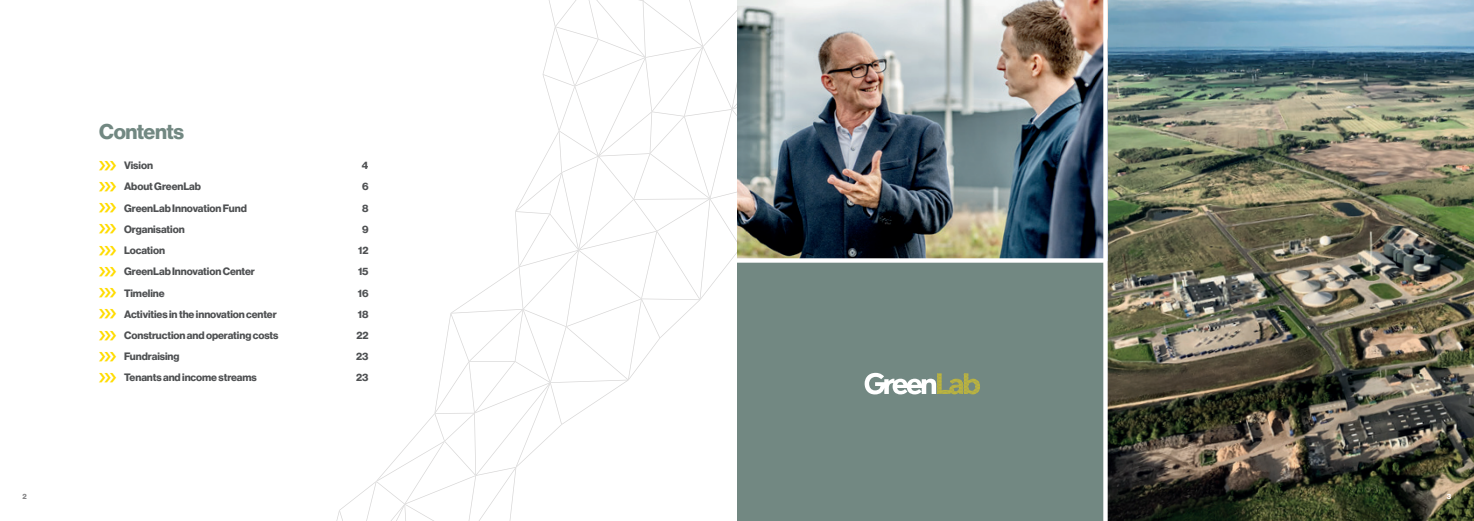
<style>
.page{position:relative;width:1474px;height:521px;background:#fff}
.page>*{position:absolute;margin:0;border:0;box-sizing:border-box;transform-origin:0 0}
.t1{font:700 21px "Neue Haas Display";letter-spacing:-.015em;color:#728882}
.t2{font:700 10.5px "Neue Haas Display";letter-spacing:-.005em;color:#4f5153}
.t3{font:700 7.44px "Neue Haas Display";color:#858587}
.t4{font:700 7.44px "Neue Haas Display";color:#fff}
</style>
<div class="page">
<div style="left:737px;top:260px;width:370px;height:261px;background:#728882"></div>
<img style="left:1107px;top:0;width:366px;height:521px">
<img style="left:980px;top:0;width:123px;height:258px">
<svg style="left:1103px;top:0;width:4px;height:521px;fill:#fff"></svg>
<div style="left:736px;top:258px;width:369px;height:5px;background:#fff"></div>
<svg style="left:336px;top:0;width:644px;height:521px"></svg>
<p class="t3" style="left:23px;top:492px;width:6px">2</p>
<h1 class="t1" style="left:99px;top:120px;width:86px">Contents</h1>
<p class="t2" style="left:124px;top:159px;width:30px">Vision</p>
<p class="t2" style="left:362px;top:159px;width:8px">4</p>
<p class="t2" style="left:124px;top:181px;width:78px">About GreenLab</p>
<p class="t2" style="left:362px;top:181px;width:8px">6</p>
<p class="t2" style="left:124px;top:202px;width:124px">GreenLab Innovation Fund</p>
<p class="t2" style="left:362px;top:202px;width:8px">8</p>
<p class="t2" style="left:124px;top:223px;width:62px">Organisation</p>
<p class="t2" style="left:362px;top:223px;width:8px">9</p>
<p class="t2" style="left:124px;top:244px;width:42px">Location</p>
<p class="t2" style="left:358px;top:244px;width:12px">12</p>
<p class="t2" style="left:124px;top:265px;width:132px">GreenLab Innovation Center</p>
<p class="t2" style="left:358px;top:265px;width:12px">15</p>
<p class="t2" style="left:124px;top:287px;width:42px">Timeline</p>
<p class="t2" style="left:358px;top:287px;width:12px">16</p>
<p class="t2" style="left:124px;top:308px;width:154px">Activities in the innovation center</p>
<p class="t2" style="left:358px;top:308px;width:12px">18</p>
<p class="t2" style="left:124px;top:329px;width:156px">Construction and operating costs</p>
<p class="t2" style="left:356px;top:329px;width:14px">22</p>
<p class="t2" style="left:124px;top:350px;width:57px">Fundraising</p>
<p class="t2" style="left:356px;top:350px;width:14px">23</p>
<p class="t2" style="left:124px;top:372px;width:134px">Tenants and income streams</p>
<p class="t2" style="left:356px;top:372px;width:14px">23</p>
<p class="t4" style="left:1446px;top:492px;width:6px">3</p>
</div>
